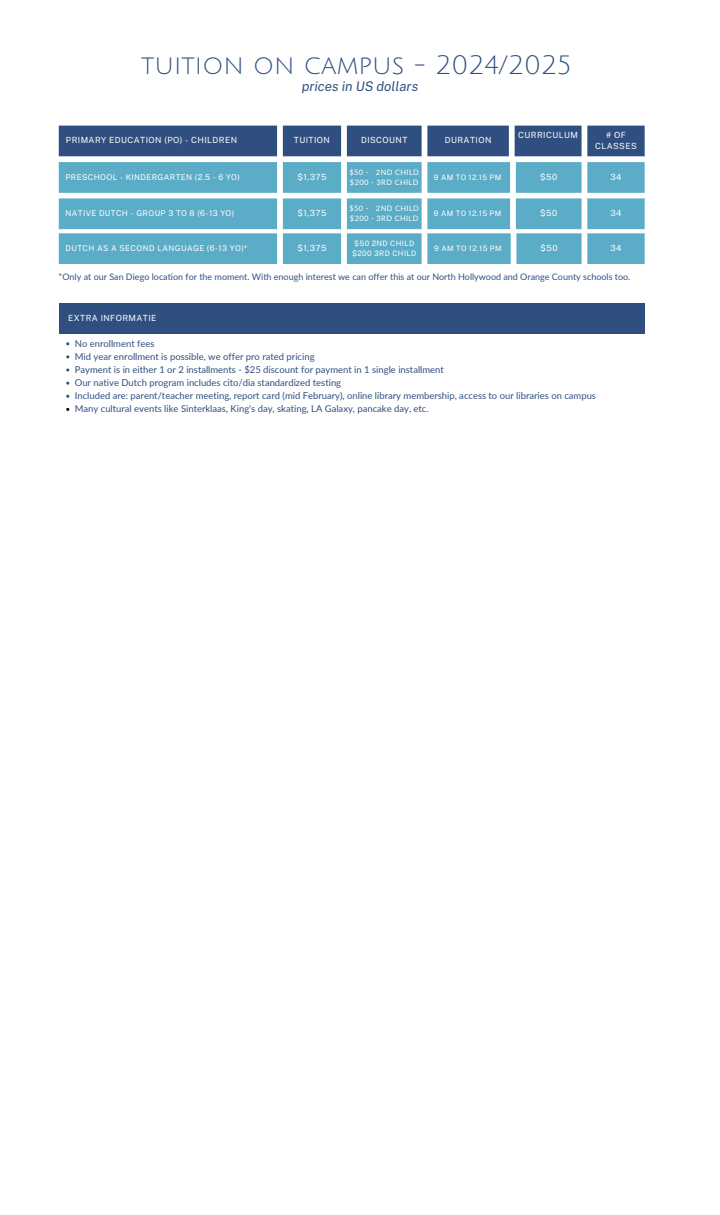
<style>
.page{position:relative;width:720px;height:1215px;background:#fff}
.page>*{position:absolute;margin:0;border:0;box-sizing:border-box;transform-origin:0 0}
.t1{font:25.8px "Julius Sans One";color:#2f4f80}
.t2{font:italic 13.3px "Public Sans";color:#2f4f80}
.t3{font:9.45px "Lato";color:#2f4f80}
.t4{font:9px "Lato";color:#2f4f80}
.t5{font:8.5px/11.6px "Public Sans";letter-spacing:.05em;color:#fff;text-align:center}
.t6{font:8px "Public Sans";letter-spacing:.05em;color:#fff}
.t7{font:7.5px "Public Sans";letter-spacing:.05em;color:#fff}
.t8{font:7.5px/10.1px "Lato";letter-spacing:.05em;color:#fff}
</style>
<div class="page">
<div style="left:59px;top:126px;width:586px;height:30px;background:#2f4f80"></div>
<div style="left:59px;top:303px;width:586px;height:31px;background:#2f4f80"></div>
<svg style="left:59px;top:162px;width:586px;height:102px;background:#72b7ce"></svg>
<p class="t1" style="left:141px;top:52px;width:432px">TUITION ON CAMPUS - 2024/2025</p>
<p class="t2" style="left:302px;top:78px;width:118px">prices in US dollars</p>
<h1 class="t5" style="left:66px;top:134px;width:173px">PRIMARY EDUCATION (PO) - CHILDREN</h1>
<p class="t5" style="left:294px;top:134px;width:37px">TUITION</p>
<p class="t5" style="left:361px;top:134px;width:48px">DISCOUNT</p>
<p class="t5" style="left:445px;top:134px;width:48px">DURATION</p>
<p class="t5" style="left:518px;top:129px;width:61px">CURRICULUM</p>
<p class="t5" style="left:595px;top:129px;width:43px"># OF<br>CLASSES</p>
<p class="t6" style="left:65px;top:172px;width:176px">PRESCHOOL - KINDERGARTEN (2.5 - 6 YO)</p>
<p class="t5" style="left:297px;top:171px;width:31px">$1,375</p>
<p class="t8" style="left:350px;top:167px;width:71px">$50 - 2ND CHILD $200 - 3RD CHILD</p>
<p class="t7" style="left:434px;top:173px;width:69px">9 AM TO 12.15 PM</p>
<p class="t5" style="left:540px;top:171px;width:19px">$50</p>
<p class="t5" style="left:610px;top:171px;width:13px">34</p>
<p class="t6" style="left:65px;top:209px;width:170px">NATIVE DUTCH - GROUP 3 TO 8 (6-13 YO)</p>
<p class="t5" style="left:297px;top:207px;width:31px">$1,375</p>
<p class="t8" style="left:350px;top:203px;width:71px">$50 - 2ND CHILD $200 - 3RD CHILD</p>
<p class="t7" style="left:434px;top:209px;width:69px">9 AM TO 12.15 PM</p>
<p class="t5" style="left:540px;top:207px;width:19px">$50</p>
<p class="t5" style="left:610px;top:207px;width:13px">34</p>
<p class="t7" style="left:354px;top:239px;width:61px">$50 2ND CHILD</p>
<p class="t7" style="left:352px;top:249px;width:66px">$200 3RD CHILD</p>
<p class="t7" style="left:434px;top:244px;width:69px">9 AM TO 12.15 PM</p>
<p class="t5" style="left:540px;top:242px;width:19px">$50</p>
<p class="t5" style="left:610px;top:242px;width:13px">34</p>
<p class="t4" style="left:59px;top:271px;width:573px">*Only at our San Diego location for the moment. With enough interest we can offer this at our North Hollywood and Orange County schools too.</p>
<p class="t5" style="left:68px;top:312px;width:90px">EXTRA INFORMATIE</p>
<p class="t6" style="left:65px;top:244px;width:183px">DUTCH AS A SECOND LANGUAGE (6-13 YO)*</p>
<p class="t5" style="left:297px;top:242px;width:31px">$1,375</p>
<p class="t3" style="left:75px;top:337px;width:81px">No enrollment fees</p>
<p class="t3" style="left:75px;top:351px;width:241px">Mid year enrollment is possible, we offer pro rated pricing</p>
<p class="t3" style="left:75px;top:364px;width:371px">Payment is in either 1 or 2 installments - $25 discount for payment in 1 single installment</p>
<p class="t3" style="left:75px;top:377px;width:268px">Our native Dutch program includes cito/dia standardized testing</p>
<p class="t3" style="left:75px;top:390px;width:523px">Included are: parent/teacher meeting, report card (mid February), online library membership, access to our libraries on campus</p>
<p class="t3" style="left:75px;top:403px;width:355px">Many cultural events like Sinterklaas, King‘s day, skating, LA Galaxy, pancake day, etc.</p>
</div>
